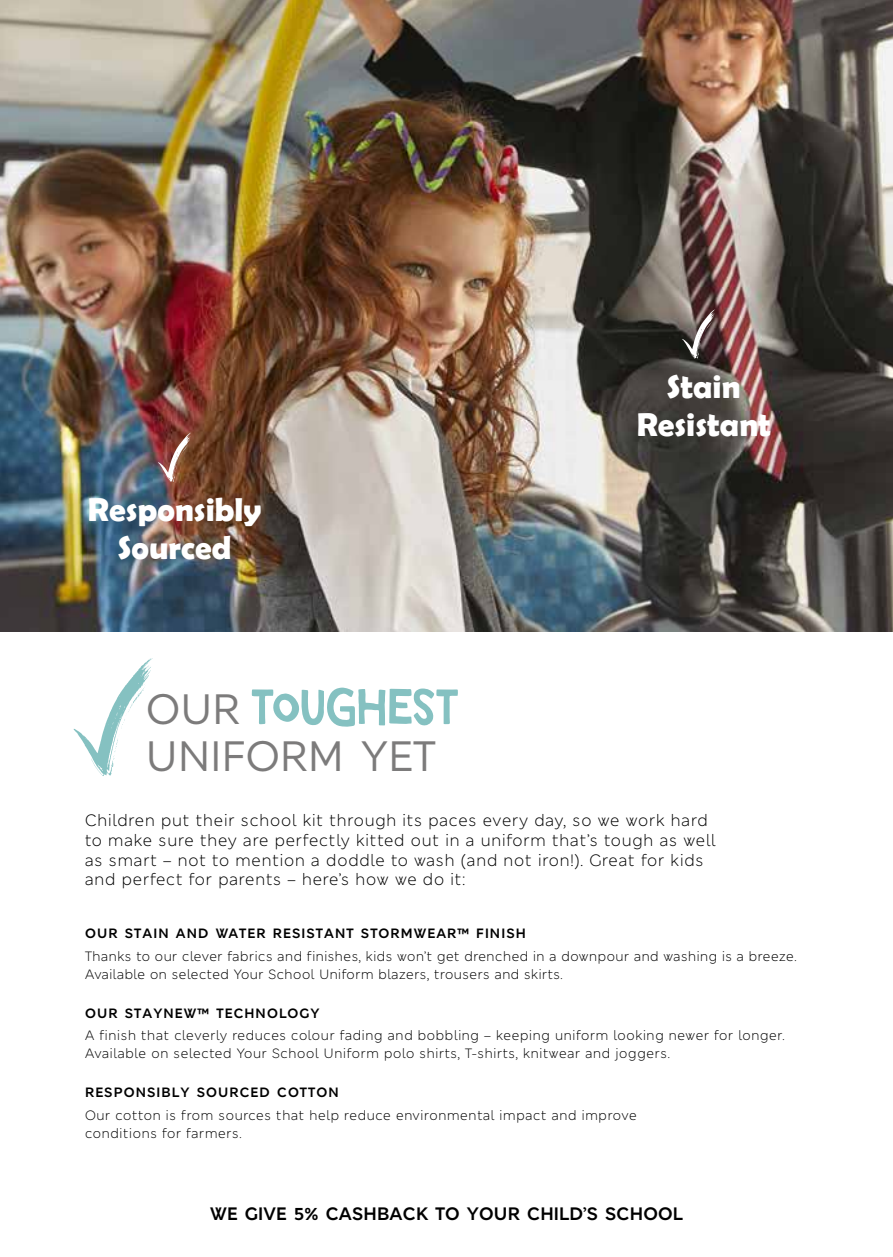
<style>
.page{position:relative;width:893px;height:1257px;background:#fff}
.page>*{position:absolute;margin:0;border:0;box-sizing:border-box;transform-origin:0 0}
.t1{font:600 42.45px/46.8px "M&S London";letter-spacing:.01em;color:#7c7b7b}
.t2{font:700 33.15px/38.5px "Berlin Sans FB Demi";color:#fff;text-align:center}
.t3{font:700 18px "M&S London";letter-spacing:.01em;color:#000}
.t4{font:16.5px/19.8px "M&S London";letter-spacing:.05em;color:#000}
.t5{font:13.5px/18px "M&S London";letter-spacing:.04em;color:#000}
.t6{font:700 13.5px "M&S London";letter-spacing:.08em;color:#000}
</style>
<div class="page">
<img style="left:0;top:0;width:893px;height:631px">
<svg style="left:252px;top:687px;width:206px;height:40px"></svg>
<svg style="left:73px;top:658px;width:80px;height:118px"></svg>
<svg style="left:682px;top:309px;width:33px;height:50px;background:#716463"></svg>
<svg style="left:158px;top:433px;width:33px;height:49px;background:#976357"></svg>
<h2 class="t2" style="left:88px;top:490px;width:175px">Responsibly<br>Sourced</h2>
<h1 class="t1" style="left:146px;top:685px;width:291px">OUR<br>UNIFORM YET</h1>
<h2 class="t2" style="left:637px;top:366px;width:136px">Stain<br>Resistant</h2>
<p class="t4" style="left:85px;top:810px;width:632px">Children put their school kit through its paces every day, so we work hard to make sure they are perfectly kitted out in a uniform that’s tough as well as smart – not to mention a doddle to wash (and not iron!). Great for kids and perfect for parents – here’s how we do it:</p>
<p class="t6" style="left:85px;top:925px;width:442px">OUR STAIN AND WATER RESISTANT STORMWEAR™ FINISH</p>
<p class="t5" style="left:85px;top:947px;width:713px">Thanks to our clever fabrics and finishes, kids won’t get drenched in a downpour and washing is a breeze.<br>Available on selected Your School Uniform blazers, trousers and skirts.</p>
<p class="t6" style="left:85px;top:1004px;width:236px">OUR STAYNEW™ TECHNOLOGY</p>
<p class="t5" style="left:85px;top:1026px;width:701px">A finish that cleverly reduces colour fading and bobbling – keeping uniform looking newer for longer.<br>Available on selected Your School Uniform polo shirts, T-shirts, knitwear and joggers.</p>
<p class="t6" style="left:85px;top:1084px;width:255px">RESPONSIBLY SOURCED COTTON</p>
<p class="t5" style="left:85px;top:1106px;width:553px">Our cotton is from sources that help reduce environmental impact and improve conditions for farmers.</p>
<h3 class="t3" style="left:210px;top:1202px;width:474px">WE GIVE 5% CASHBACK TO YOUR CHILD’S SCHOOL</h3>
</div>
